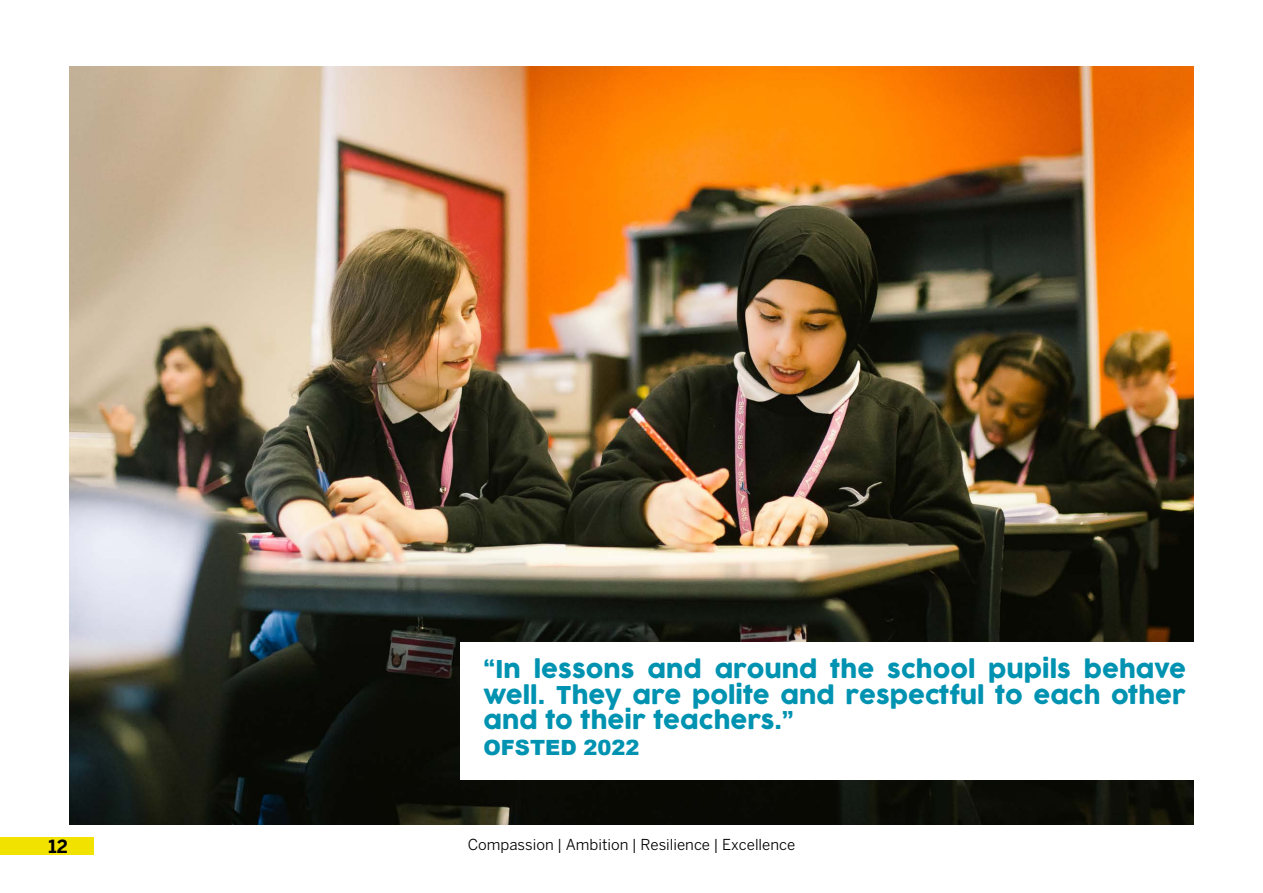
<style>
.page{position:relative;width:1263px;height:893px;background:#fff}
.page>*{position:absolute;margin:0;border:0;box-sizing:border-box;transform-origin:0 0}
.t1{font:24px/25.5px "Cocogoose";color:#0093b1;text-align:justify}
.t2{font:900 21px "Arial";color:#0093b1}
.t3{font:700 18px "Benton Sans";color:#000}
.t4{font:15px "Benton Sans";color:#000}
</style>
<div class="page">
<img style="left:69px;top:67px;width:1125px;height:758px">
<div style="left:0;top:838px;width:94px;height:17px;background:#f2e200"></div>
<div style="left:460px;top:642px;width:749px;height:137px;background:#fff"></div>
<p class="t1" style="left:483px;top:658px;width:704px">“In lessons and around the school pupils behave well. They are polite and respectful to each other and to their teachers.”</p>
<p class="t2" style="left:483px;top:732px;width:157px">OFSTED 2022</p>
<p class="t3" style="left:49px;top:836px;width:21px">12</p>
<p class="t4" style="left:468px;top:836px;width:329px">Compassion | Ambition | Resilience | Excellence</p>
</div>
